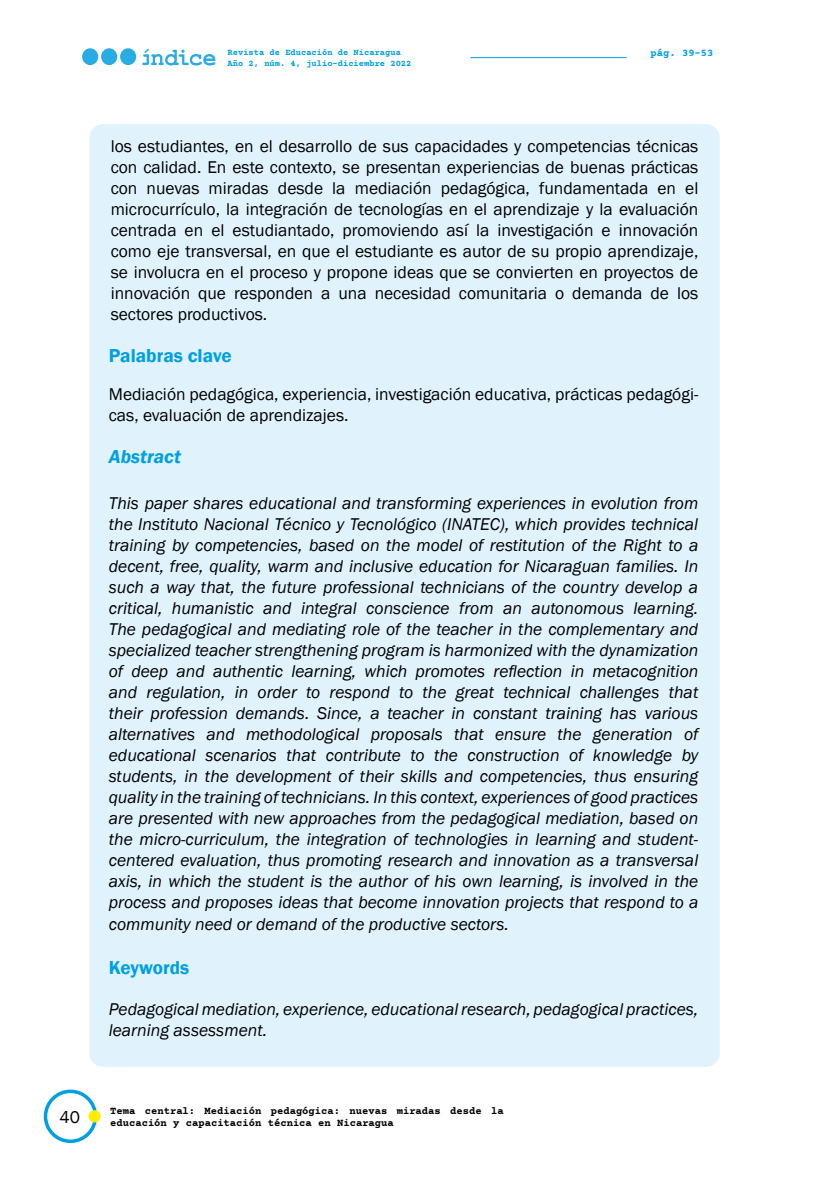
<style>
.page{position:relative;width:819px;height:1191px;background:#fff}
.page>*{position:absolute;margin:0;border:0;box-sizing:border-box;transform-origin:0 0}
.t1{font:600 19.25px "Franklin Gothic";color:#009fe3}
.t2{font:italic 600 19.25px "Franklin Gothic";color:#009fe3}
.t3{font:italic 17.5px/21px "Franklin Gothic";color:#000;text-align:justify}
.t4{font:17.5px/21px "Franklin Gothic";color:#000;text-align:justify}
.t5{font:700 10.5px/12.6px "Courier Prime";color:#000}
.t6{font:700 10.5px "Courier Prime";color:#009fe3}
.t7{font:700 8.75px/10.5px "Courier Prime";color:#009fe3}
</style>
<div class="page">
<hr style="left:470px;top:57px;width:156px;height:1px;background:#009fe3">
<div style="left:44px;top:1089px;width:53px;height:54px;border:4px solid #009fe3;border-radius:50%"></div>
<div style="left:88px;top:1110px;width:13px;height:12px;background:#ffed00;border-radius:50%"></div>
<div style="left:82px;top:48px;width:16px;height:17px;background:#29abe3;border-radius:50%"></div>
<div style="left:101px;top:48px;width:16px;height:17px;background:#29abe3;border-radius:50%"></div>
<div style="left:120px;top:48px;width:16px;height:17px;background:#29abe3;border-radius:50%"></div>
<svg style="left:142px;top:49px;width:73px;height:16px"></svg>
<div style="left:89px;top:124px;width:630px;height:943px;background:#e0f2fc;border-radius:14px"></div>
<p class="t7" style="left:227px;top:47px;width:185px">Revista de Educación de Nicaragua<br>Año 2, núm. 4, julio-diciembre 2022</p>
<p class="t6" style="left:650px;top:47px;width:64px">pág. 39-53</p>
<p class="t4" style="left:111px;top:136px;width:589px">los estudiantes, en el desarrollo de sus capacidades y competencias técnicas con calidad. En este contexto, se presentan experiencias de buenas prácticas con nuevas miradas desde la mediación pedagógica, fundamentada en el microcurrículo, la integración de tecnologías en el aprendizaje y la evaluación centrada en el estudiantado, promoviendo así la investigación e innovación como eje transversal, en que el estudiante es autor de su propio aprendizaje, se involucra en el proceso y propone ideas que se convierten en proyectos de innovación que responden a una necesidad comunitaria o demanda de los sectores productivos.</p>
<p class="t1" style="left:109px;top:344px;width:124px">Palabras clave</p>
<p class="t4" style="left:109px;top:384px;width:591px">Mediación pedagógica, experiencia, investigación educativa, prácticas pedagógi&shy;cas, evaluación de aprendizajes.</p>
<p class="t2" style="left:109px;top:444px;width:74px">Abstract</p>
<p class="t3" style="left:109px;top:493px;width:591px">This paper shares educational and transforming experiences in evolution from the Instituto Nacional Técnico y Tecnológico (INATEC), which provides technical training by competencies, based on the model of restitution of the Right to a decent, free, quality, warm and inclusive education for Nicaraguan families. In such a way that, the future professional technicians of the country develop a critical, humanistic and integral conscience from an autonomous learning.<br>The pedagogical and mediating role of the teacher in the complementary and specialized teacher strengthening program is harmonized with the dynamization of deep and authentic learning, which promotes reflection in metacognition and regulation, in order to respond to the great technical challenges that their profession demands. Since, a teacher in constant training has various alternatives and methodological proposals that ensure the generation of educational scenarios that contribute to the construction of knowledge by students, in the development of their skills and competencies, thus ensuring quality in the training of technicians. In this context, experiences of good practices are presented with new approaches from the pedagogical mediation, based on the micro-curriculum, the integration of technologies in learning and student&shy;centered evaluation, thus promoting research and innovation as a transversal axis, in which the student is the author of his own learning, is involved in the process and proposes ideas that become innovation projects that respond to a community need or demand of the productive sectors.</p>
<p class="t1" style="left:109px;top:956px;width:82px">Keywords</p>
<p class="t3" style="left:109px;top:998px;width:591px">Pedagogical mediation, experience, educational research, pedagogical practices, learning assessment.</p>
<p class="t4" style="left:60px;top:1106px;width:22px">40</p>
<p class="t5" style="left:110px;top:1104px;width:395px">Tema central: Mediación pedagógica: nuevas miradas desde la educación y capacitación técnica en Nicaragua</p>
</div>
